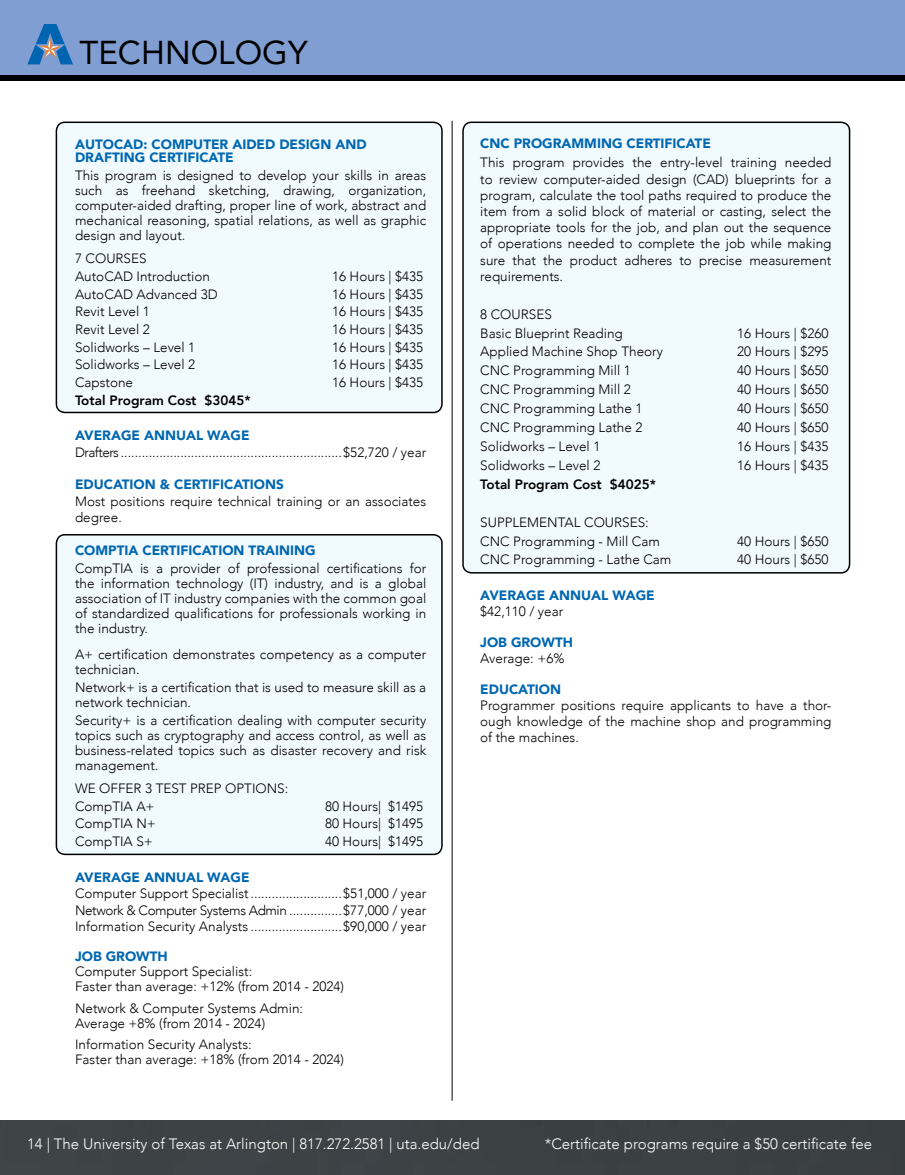
<style>
.page{position:relative;width:905px;height:1175px;background:#fff}
.page>*{position:absolute;margin:0;border:0;box-sizing:border-box;transform-origin:0 0}
.t1{font:33px "Avenir";color:#000}
.t2{font:300 15px "Avenir";color:#fff}
.t3{font:300 13.5px/15px "Avenir";color:#000}
.t4{font:900 13.5px/13.5px "Avenir";color:#0067b1}
.t5{font:300 13.5px "Avenir";letter-spacing:-.04em;color:#000}
.t6{font:800 13.5px "Avenir";color:#000}
</style>
<div class="page">
<div style="left:0;top:1120px;width:904px;height:54px;background:#3c4144"></div>
<hr style="left:904px;top:0;width:1px;height:76px;background:#809ed2">
<div style="left:0;top:0;width:904px;height:76px;background:#809ed2"></div>
<div style="left:0;top:76px;width:904px;height:5px;background:#000"></div>
<svg style="left:27px;top:24px;width:46px;height:40px"></svg>
<div style="left:56px;top:122px;width:386px;height:290px;background:#f1fafe;border-radius:9px"></div>
<div style="left:56px;top:122px;width:386px;height:291px;border:2px solid #000;border-radius:9px"></div>
<div style="left:56px;top:535px;width:386px;height:319px;background:#f1fafe;border-radius:9px"></div>
<div style="left:56px;top:534px;width:386px;height:321px;border:2px solid #000;border-radius:9px"></div>
<div style="left:463px;top:122px;width:386px;height:451px;background:#f1fafe;border-radius:9px"></div>
<div style="left:462px;top:122px;width:388px;height:451px;border:2px solid #000;border-radius:9px"></div>
<hr style="left:452px;top:121px;width:1px;height:979px;background:#000">
<h1 class="t1" style="left:79px;top:26px;width:230px">TECHNOLOGY</h1>
<p class="t4" style="left:75px;top:137px;width:293px">AUTOCAD: COMPUTER AIDED DESIGN AND<br>DRAFTING CERTIFICATE</p>
<p class="t3" style="left:75px;top:168px;width:353px;text-align:justify">This program is designed to develop your skills in areas such as freehand sketching, drawing, organization, computer-aided drafting, proper line of work, abstract and mechanical reasoning, spatial relations, as well as graphic design and layout.</p>
<p class="t3" style="left:75px;top:250px;width:136px;line-height:17.7px">7 COURSES<br>AutoCAD Introduction</p>
<p class="t3" style="left:332px;top:269px;width:93px">16 Hours | $435</p>
<p class="t3" style="left:75px;top:286px;width:144px">AutoCAD Advanced 3D</p>
<p class="t3" style="left:332px;top:286px;width:93px">16 Hours | $435</p>
<p class="t3" style="left:75px;top:304px;width:76px">Revit Level 1</p>
<p class="t3" style="left:332px;top:304px;width:93px">16 Hours | $435</p>
<p class="t3" style="left:75px;top:322px;width:76px">Revit Level 2</p>
<p class="t3" style="left:332px;top:322px;width:93px">16 Hours | $435</p>
<p class="t3" style="left:75px;top:339px;width:122px">Solidworks – Level 1</p>
<p class="t3" style="left:332px;top:339px;width:93px">16 Hours | $435</p>
<p class="t3" style="left:75px;top:357px;width:122px">Solidworks – Level 2</p>
<p class="t3" style="left:332px;top:357px;width:93px">16 Hours | $435</p>
<p class="t3" style="left:75px;top:375px;width:60px">Capstone</p>
<p class="t3" style="left:332px;top:375px;width:93px">16 Hours | $435</p>
<p class="t6" style="left:75px;top:389px;width:177px">Total Program Cost $3045*</p>
<p class="t4" style="left:75px;top:428px;width:176px">AVERAGE ANNUAL WAGE</p>
<p class="t5" style="left:75px;top:444px;width:353px">Drafters ...............................................................$52,720 / year</p>
<p class="t4" style="left:75px;top:477px;width:210px">EDUCATION &amp; CERTIFICATIONS</p>
<p class="t3" style="left:75px;top:493px;width:353px;line-height:16.2px">Most positions require technical training or an associates degree.</p>
<p class="t4" style="left:75px;top:543px;width:242px">COMPTIA CERTIFICATION TRAINING</p>
<p class="t3" style="left:75px;top:560px;width:353px;text-align:justify">CompTIA is a provider of professional certifications for the information technology (IT) industry, and is a global association of IT industry companies with the common goal of standardized qualifications for professionals working in the industry.</p>
<p class="t3" style="left:75px;top:647px;width:353px">A+ certification demonstrates competency as a computer technician.</p>
<p class="t3" style="left:75px;top:679px;width:352px">Network+ is a certification that is used to measure skill as a network technician.</p>
<p class="t3" style="left:75px;top:712px;width:353px;text-align:justify">Security+ is a certification dealing with computer security topics such as cryptography and access control, as well as business-related topics such as disaster recovery and risk management.</p>
<p class="t3" style="left:75px;top:779px;width:215px;line-height:17.7px">WE OFFER 3 TEST PREP OPTIONS:<br>CompTIA A+</p>
<p class="t3" style="left:325px;top:798px;width:100px">80 Hours| $1495</p>
<p class="t3" style="left:75px;top:816px;width:82px">CompTIA N+</p>
<p class="t3" style="left:325px;top:816px;width:100px">80 Hours| $1495</p>
<p class="t3" style="left:75px;top:834px;width:79px">CompTIA S+</p>
<p class="t3" style="left:325px;top:834px;width:100px">40 Hours| $1495</p>
<p class="t4" style="left:75px;top:869px;width:176px">AVERAGE ANNUAL WAGE</p>
<p class="t3" style="left:75px;top:885px;width:352px;line-height:16.5px;text-align:justify">Computer Support Specialist..........................$51,000 / year Network &amp; Computer Systems Admin ...............$77,000 / year Information Security Analysts ..........................$90,000 / year</p>
<p class="t4" style="left:75px;top:949px;width:94px">JOB GROWTH</p>
<p class="t3" style="left:75px;top:963px;width:270px">Computer Support Specialist:<br>Faster than average: +12% (from 2014 - 2024)</p>
<p class="t3" style="left:75px;top:1000px;width:229px">Network &amp; Computer Systems Admin:<br>Average +8% (from 2014 - 2024)</p>
<p class="t3" style="left:75px;top:1037px;width:270px">Information Security Analysts:<br>Faster than average: +18% (from 2014 - 2024)</p>
<p class="t4" style="left:480px;top:137px;width:232px">CNC PROGRAMMING CERTIFICATE</p>
<p class="t3" style="left:480px;top:155px;width:353px;line-height:16.2px;text-align:justify">This program provides the entry-level training needed to review computer-aided design (CAD) blueprints for a program, calculate the tool paths required to produce the item from a solid block of material or casting, select the appropriate tools for the job, and plan out the sequence of operations needed to complete the job while making sure that the product adheres to precise measurement requirements.</p>
<p class="t3" style="left:480px;top:304px;width:144px;line-height:18.9px">8 COURSES<br>Basic Blueprint Reading</p>
<p class="t3" style="left:737px;top:325px;width:93px">16 Hours | $260</p>
<p class="t3" style="left:480px;top:344px;width:184px">Applied Machine Shop Theory</p>
<p class="t3" style="left:737px;top:344px;width:93px">20 Hours | $295</p>
<p class="t3" style="left:480px;top:363px;width:152px">CNC Programming Mill 1</p>
<p class="t3" style="left:737px;top:363px;width:93px">40 Hours | $650</p>
<p class="t3" style="left:480px;top:382px;width:152px">CNC Programming Mill 2</p>
<p class="t3" style="left:737px;top:382px;width:93px">40 Hours | $650</p>
<p class="t3" style="left:480px;top:401px;width:164px">CNC Programming Lathe 1</p>
<p class="t3" style="left:737px;top:401px;width:93px">40 Hours | $650</p>
<p class="t3" style="left:480px;top:420px;width:164px">CNC Programming Lathe 2</p>
<p class="t3" style="left:737px;top:420px;width:93px">40 Hours | $650</p>
<p class="t3" style="left:480px;top:439px;width:122px">Solidworks – Level 1</p>
<p class="t3" style="left:737px;top:439px;width:93px">16 Hours | $435</p>
<p class="t3" style="left:480px;top:458px;width:122px">Solidworks – Level 2</p>
<p class="t3" style="left:737px;top:458px;width:93px">16 Hours | $435</p>
<p class="t6" style="left:480px;top:473px;width:177px">Total Program Cost $4025*</p>
<p class="t3" style="left:480px;top:512px;width:181px;line-height:18.9px">SUPPLEMENTAL COURSES:<br>CNC Programming - Mill Cam</p>
<p class="t3" style="left:737px;top:533px;width:93px">40 Hours | $650</p>
<p class="t3" style="left:480px;top:552px;width:193px">CNC Programming - Lathe Cam</p>
<p class="t3" style="left:737px;top:552px;width:93px">40 Hours | $650</p>
<p class="t4" style="left:480px;top:588px;width:176px">AVERAGE ANNUAL WAGE</p>
<p class="t3" style="left:480px;top:604px;width:84px">$42,110 / year</p>
<p class="t4" style="left:480px;top:635px;width:94px">JOB GROWTH</p>
<p class="t3" style="left:480px;top:651px;width:86px">Average: +6%</p>
<p class="t4" style="left:480px;top:682px;width:82px">EDUCATION</p>
<p class="t3" style="left:480px;top:697px;width:353px;line-height:16.2px;text-align:justify">Programmer positions require applicants to have a thor&shy;ough knowledge of the machine shop and programming of the machines.</p>
<p class="t2" style="left:27px;top:1135px;width:454px">14 | The University of Texas at Arlington | 817.272.2581 | uta.edu/ded</p>
<p class="t2" style="left:544px;top:1135px;width:329px">*Certificate programs require a $50 certificate fee</p>
</div>
